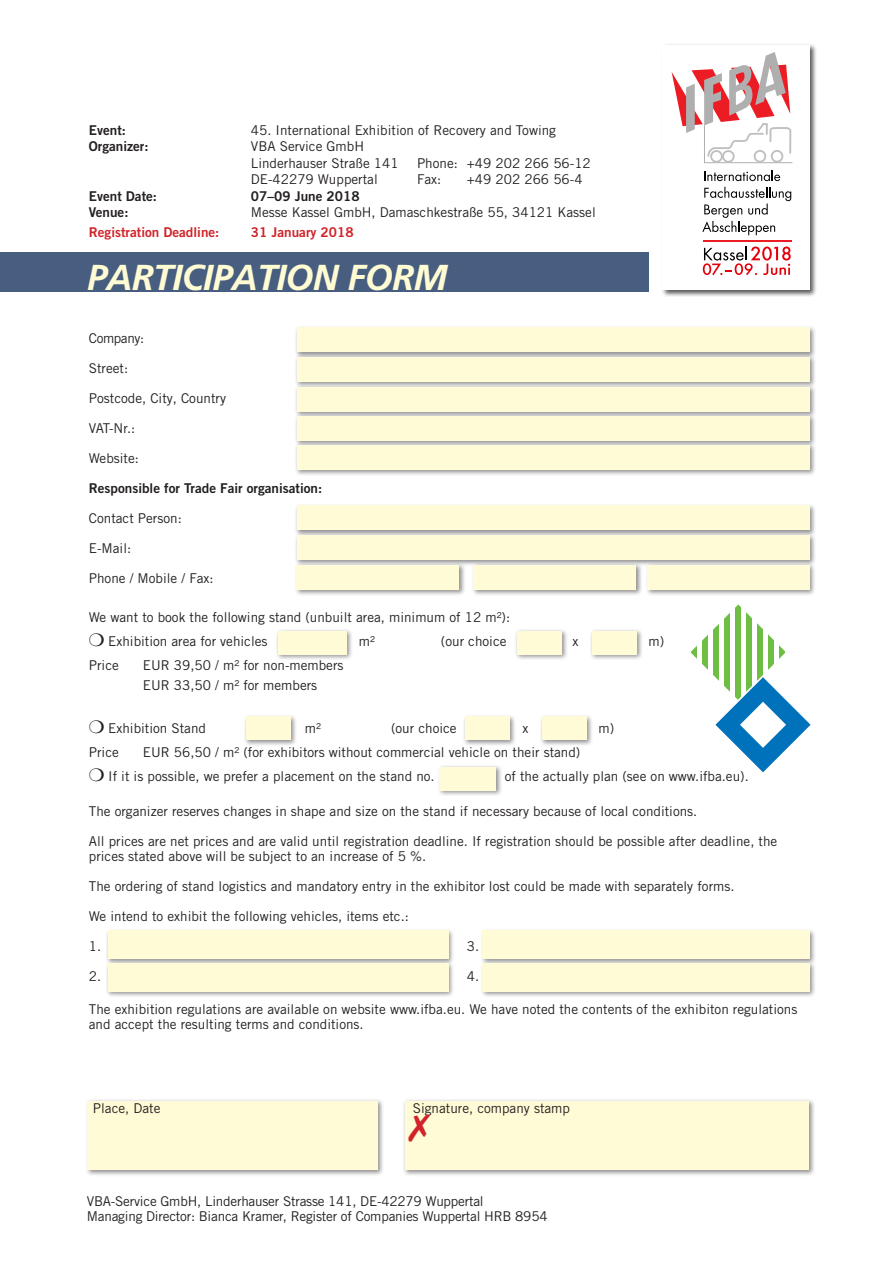
<style>
.page{position:relative;width:893px;height:1263px;background:#fff}
.page>*{position:absolute;margin:0;border:0;box-sizing:border-box;transform-origin:0 0}
.t1{font:italic 700 36px "Frutiger";letter-spacing:-.02em;color:#fffbd3}
.t2{font:13.5px/15px "Trade Gothic";color:#231f20}
.t3{font:13.5px "Trade Gothic Bold Two";color:#231f20}
.t4{font:13.5px "Trade Gothic Bold Two";color:#d1232a}
.t5{font:13.5px "Trade Gothic";letter-spacing:-.03em;color:#231f20}
</style>
<div class="page">
<div style="left:85px;top:1098px;width:299px;height:78px;background:#231f20;opacity:.5"></div>
<div style="left:88px;top:1100px;width:290px;height:69px;background:#fffbd6"></div>
<div style="left:402px;top:1098px;width:414px;height:78px;background:#231f20;opacity:.5"></div>
<div style="left:405px;top:1100px;width:404px;height:69px;background:#fffbd6"></div>
<div style="left:661px;top:43px;width:156px;height:254px;background:#231f20;opacity:.75"></div>
<div style="left:662px;top:45px;width:148px;height:244px;background:#fff"></div>
<svg style="left:704px;top:170px;width:76px;height:11px"></svg>
<svg style="left:702px;top:187px;width:89px;height:48px"></svg>
<hr style="left:704px;top:162px;width:88px;height:1px;background:#afafaf">
<svg style="left:672px;top:52px;width:119px;height:111px"></svg>
<hr style="left:703px;top:240px;width:88px;height:2px;background:#ec1c24">
<svg style="left:703px;top:247px;width:88px;height:28px"></svg>
<div style="left:294px;top:325px;width:522px;height:34px;background:#231f20;opacity:.5"></div>
<div style="left:297px;top:327px;width:512px;height:25px;background:#fffbd6"></div>
<div style="left:294px;top:355px;width:522px;height:34px;background:#231f20;opacity:.5"></div>
<div style="left:297px;top:357px;width:512px;height:25px;background:#fffbd6"></div>
<div style="left:294px;top:384px;width:522px;height:34px;background:#231f20;opacity:.5"></div>
<div style="left:297px;top:387px;width:512px;height:25px;background:#fffbd6"></div>
<div style="left:294px;top:413px;width:522px;height:34px;background:#231f20;opacity:.5"></div>
<div style="left:297px;top:416px;width:512px;height:25px;background:#fffbd6"></div>
<div style="left:294px;top:442px;width:522px;height:34px;background:#231f20;opacity:.5"></div>
<div style="left:297px;top:445px;width:512px;height:25px;background:#fffbd6"></div>
<div style="left:294px;top:503px;width:522px;height:34px;background:#231f20;opacity:.5"></div>
<div style="left:297px;top:505px;width:512px;height:25px;background:#fffbd6"></div>
<div style="left:294px;top:533px;width:522px;height:34px;background:#231f20;opacity:.5"></div>
<div style="left:297px;top:535px;width:512px;height:25px;background:#fffbd6"></div>
<div style="left:294px;top:562px;width:172px;height:35px;background:#231f20;opacity:.5"></div>
<div style="left:297px;top:565px;width:162px;height:25px;background:#fffbd6"></div>
<div style="left:105px;top:928px;width:350px;height:37px;background:#231f20;opacity:.5"></div>
<div style="left:108px;top:931px;width:340px;height:28px;background:#fffbd6"></div>
<div style="left:480px;top:928px;width:336px;height:37px;background:#231f20;opacity:.5"></div>
<div style="left:482px;top:931px;width:328px;height:28px;background:#fffbd6"></div>
<div style="left:105px;top:961px;width:350px;height:37px;background:#231f20;opacity:.5"></div>
<div style="left:108px;top:963px;width:340px;height:28px;background:#fffbd6"></div>
<div style="left:480px;top:961px;width:336px;height:37px;background:#231f20;opacity:.5"></div>
<div style="left:482px;top:963px;width:328px;height:28px;background:#fffbd6"></div>
<div style="left:276px;top:628px;width:77px;height:33px;background:#231f20;opacity:.5"></div>
<div style="left:278px;top:631px;width:69px;height:23px;background:#fffbd6"></div>
<div style="left:244px;top:714px;width:53px;height:33px;background:#231f20;opacity:.5"></div>
<div style="left:246px;top:717px;width:45px;height:23px;background:#fffbd6"></div>
<div style="left:515px;top:628px;width:53px;height:33px;background:#231f20;opacity:.5"></div>
<div style="left:517px;top:631px;width:44px;height:23px;background:#fffbd6"></div>
<div style="left:462px;top:714px;width:54px;height:33px;background:#231f20;opacity:.5"></div>
<div style="left:465px;top:717px;width:44px;height:23px;background:#fffbd6"></div>
<div style="left:437px;top:764px;width:65px;height:33px;background:#231f20;opacity:.5"></div>
<div style="left:440px;top:767px;width:56px;height:23px;background:#fffbd6"></div>
<div style="left:589px;top:628px;width:54px;height:33px;background:#231f20;opacity:.5"></div>
<div style="left:592px;top:631px;width:44px;height:23px;background:#fffbd6"></div>
<div style="left:539px;top:714px;width:54px;height:33px;background:#231f20;opacity:.5"></div>
<div style="left:542px;top:717px;width:44px;height:23px;background:#fffbd6"></div>
<div style="left:645px;top:562px;width:171px;height:35px;background:#231f20;opacity:.5"></div>
<div style="left:647px;top:565px;width:162px;height:25px;background:#fffbd6"></div>
<div style="left:471px;top:562px;width:172px;height:35px;background:#231f20;opacity:.5"></div>
<div style="left:474px;top:565px;width:162px;height:25px;background:#fffbd6"></div>
<div style="left:0;top:252px;width:648px;height:40px;background:#475e80"></div>
<svg style="left:691px;top:604px;width:119px;height:168px"></svg>
<p class="t3" style="left:89px;top:122px;width:39px">Event:</p>
<p class="t2" style="left:251px;top:122px;width:307px">45. International Exhibition of Recovery and Towing</p>
<p class="t3" style="left:89px;top:138px;width:61px">Organizer:</p>
<p class="t2" style="left:251px;top:138px;width:149px;line-height:16.5px">VBA Service GmbH<br>Linderhauser Straße 141</p>
<p class="t2" style="left:417px;top:155px;width:175px">Phone: +49 202 266 56-12</p>
<p class="t2" style="left:251px;top:172px;width:128px">DE-42279 Wuppertal</p>
<p class="t2" style="left:417px;top:172px;width:26px">Fax:</p>
<p class="t2" style="left:467px;top:172px;width:117px">+49 202 266 56-4</p>
<p class="t3" style="left:89px;top:188px;width:70px">Event Date:</p>
<p class="t3" style="left:251px;top:188px;width:110px">07–09 June 2018</p>
<p class="t3" style="left:89px;top:204px;width:41px">Venue:</p>
<p class="t2" style="left:251px;top:205px;width:346px">Messe Kassel GmbH, Damaschkestraße 55, 34121 Kassel</p>
<p class="t4" style="left:89px;top:224px;width:132px">Registration Deadline:</p>
<p class="t4" style="left:251px;top:224px;width:104px">31 January 2018</p>
<h1 class="t1" style="left:87px;top:256px;width:362px">PARTICIPATION FORM</h1>
<p class="t5" style="left:89px;top:330px;width:57px">Company:</p>
<p class="t2" style="left:89px;top:361px;width:41px">Street:</p>
<p class="t2" style="left:89px;top:391px;width:139px">Postcode, City, Country</p>
<p class="t2" style="left:89px;top:421px;width:48px">VAT-Nr.:</p>
<p class="t2" style="left:89px;top:451px;width:52px">Website:</p>
<p class="t3" style="left:89px;top:480px;width:235px">Responsible for Trade Fair organisation:</p>
<p class="t2" style="left:89px;top:511px;width:94px">Contact Person:</p>
<p class="t2" style="left:89px;top:541px;width:44px">E-Mail:</p>
<p class="t2" style="left:89px;top:571px;width:126px">Phone / Mobile / Fax:</p>
<p class="t2" style="left:108px;top:605px;width:404px;line-height:24px;text-indent:-19px">We want to book the following stand (unbuilt area, minimum of 12 m²):<br>Exhibition area for vehicles</p>
<p class="t2" style="left:359px;top:634px;width:18px">m²</p>
<p class="t2" style="left:441px;top:634px;width:67px">(our choice</p>
<p class="t2" style="left:572px;top:634px;width:7px">x</p>
<p class="t2" style="left:648px;top:634px;width:17px">m)</p>
<p class="t2" style="left:89px;top:658px;width:31px">Price</p>
<p class="t2" style="left:143px;top:656px;width:202px;line-height:19.5px">EUR 39,50 / m² for non-members<br>EUR 33,50 / m² for members</p>
<p class="t2" style="left:108px;top:721px;width:99px">Exhibition Stand</p>
<p class="t2" style="left:305px;top:721px;width:18px">m²</p>
<p class="t2" style="left:391px;top:721px;width:67px">(our choice</p>
<p class="t2" style="left:523px;top:721px;width:7px">x</p>
<p class="t2" style="left:599px;top:721px;width:17px">m)</p>
<p class="t2" style="left:89px;top:745px;width:31px">Price</p>
<p class="t2" style="left:108px;top:740px;width:474px;line-height:24px;text-indent:35px">EUR 56,50 / m² (for exhibitors without commercial vehicle on their stand)<br>If it is possible, we prefer a placement on the stand no.</p>
<p class="t2" style="left:505px;top:769px;width:246px">of the actually plan (see on www.ifba.eu).</p>
<p class="t2" style="left:89px;top:803px;width:610px">The organizer reserves changes in shape and size on the stand if necessary because of local conditions.</p>
<p class="t2" style="left:89px;top:833px;width:690px">All prices are net prices and are valid until registration deadline. If registration should be possible after deadline, the prices stated above will be subject to an increase of 5 %.</p>
<p class="t2" style="left:89px;top:878px;width:647px">The ordering of stand logistics and mandatory entry in the exhibitor lost could be made with separately forms.</p>
<p class="t2" style="left:89px;top:908px;width:322px">We intend to exhibit the following vehicles, items etc.:</p>
<p class="t2" style="left:89px;top:938px;width:14px">1.</p>
<p class="t2" style="left:467px;top:938px;width:14px">3.</p>
<p class="t2" style="left:89px;top:968px;width:14px">2.</p>
<p class="t2" style="left:467px;top:968px;width:14px">4.</p>
<p class="t2" style="left:89px;top:1001px;width:710px">The exhibition regulations are available on website www.ifba.eu. We have noted the contents of the exhibiton regulations and accept the resulting terms and conditions.</p>
<p class="t2" style="left:93px;top:1100px;width:69px">Place, Date</p>
<p class="t2" style="left:413px;top:1100px;width:159px">Signature, company stamp</p>
<p class="t2" style="left:87px;top:1194px;width:462px">VBA-Service GmbH, Linderhauser Strasse 141, DE-42279 Wuppertal<br>Managing Director: Bianca Kramer, Register of Companies Wuppertal HRB 8954</p>
</div>
